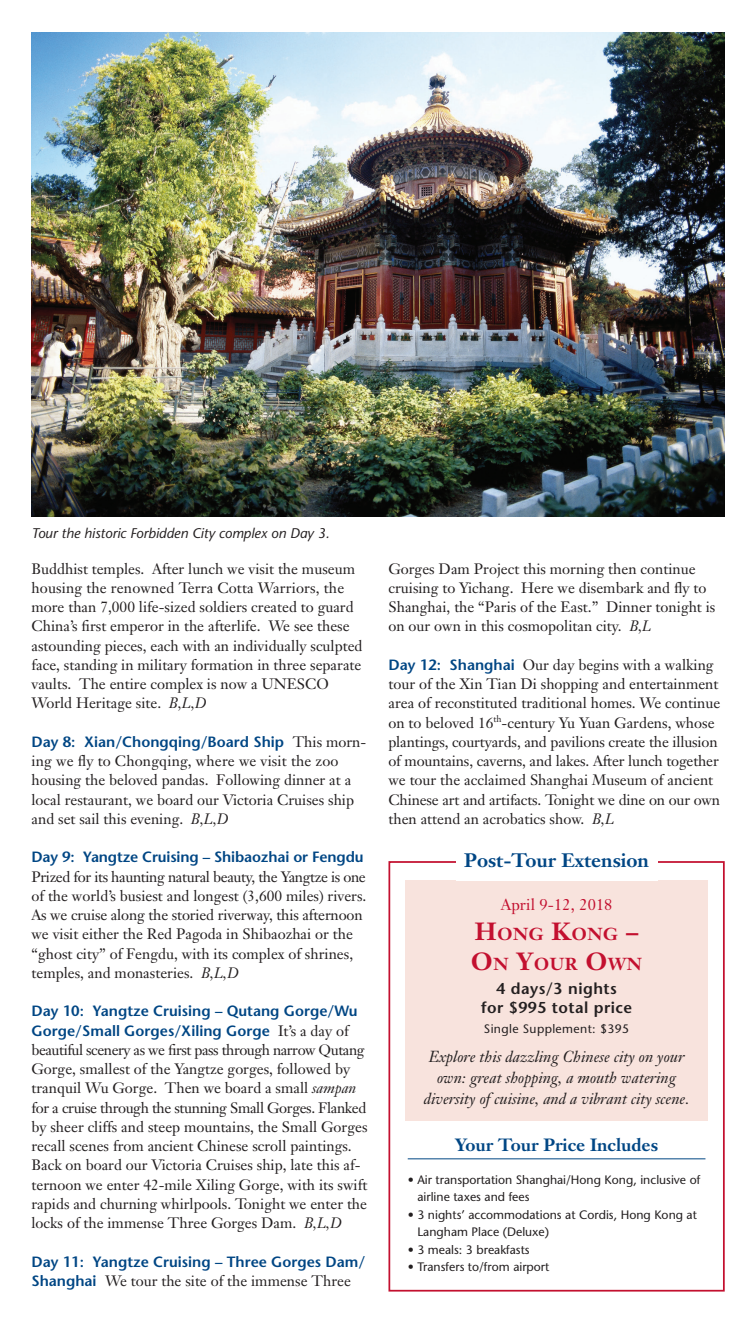
<style>
.page{position:relative;width:756px;height:1323px;background:#fff}
.page>*{position:absolute;margin:0;border:0;box-sizing:border-box;transform-origin:0 0}
.Extension_Header{font:700 19.25px "Janson Text";color:#004684}
.Includes_Subhead{font:700 17.5px "Janson Text";color:#004684}
.Tour_Title{font:700 17.15px/29.8px "Janson Text";letter-spacing:.045em;color:#c3102f}
.Description{font:italic 15.75px/21px "Janson Text";color:#231f20;text-align:center}
.Total_Price{font:600 15.75px/19.2px "Stone Sans";letter-spacing:.03em;color:#231f20;text-align:center}
.Dates{font:15.75px "Janson Text";letter-spacing:.01em;color:#c3102f}
.Body_Copy{font:14.88px/19.2px "Janson Text";color:#231f20}
.Body_Copy-2{font:600 14.88px/19.2px "Stone Sans";color:#004684}
.t1{font:italic 14px "Stone Sans";color:#231f20}
.Bullets{font:12.25px/17.5px "Stone Sans";color:#231f20}
.Single_Sup{font:12.25px "Stone Sans";letter-spacing:.03em;color:#231f20}
.s1{font-style:italic}
.s2{font-family:"Stone Sans";font-weight:600;color:#004684}
.s3{font-family:"Janson Text";font-weight:400;color:#231f20}
.s4{font-size:24.5px}
</style>
<div class="page">
<img style="left:32px;top:32px;width:692px;height:485px">
<svg style="left:388px;top:861px;width:337px;height:431px"></svg>
<div style="left:405px;top:880px;width:303px;height:241px;background:#f8e3dd"></div>
<div style="left:456px;top:851px;width:201px;height:30px;background:#fff"></div>
<p class="t1" style="left:32px;top:525px;width:300px">Tour the historic Forbidden City complex on Day 3.</p>
<p class="Body_Copy" style="left:32px;top:559px;width:333px">Buddhist temples. After lunch we visit the museum housing the renowned Terra Cotta Warriors, the more than 7,000 life-sized soldiers created to guard China’s first emperor in the afterlife. We see these astounding pieces, each with an individually sculpted face, standing in military formation in three separate vaults. The entire complex is now a UNESCO World Heritage site. <span class="s1">B,L,D</span></p>
<p class="Body_Copy" style="left:32px;top:732px;width:336px"><span class="s2">Day 8: Xian/Chongqing/Board Ship</span> This morn&shy;ing we fly to Chongqing, where we visit the zoo housing the beloved pandas. Following dinner at a local restaurant, we board our Victoria Cruises ship and set sail this evening. <span class="s1">B,L,D</span></p>
<p class="Body_Copy" style="left:32px;top:847px;width:336px"><span class="s2">Day 9: Yangtze Cruising – Shibaozhai or Fengdu </span>Prized for its haunting natural beauty, the Yangtze is one of the world’s busiest and longest (3,600 miles) rivers.<br>As we cruise along the storied riverway, this afternoon we visit either the Red Pagoda in Shibaozhai or the “ghost city” of Fengdu, with its complex of shrines, temples, and monasteries. <span class="s1">B,L,D</span></p>
<p class="Body_Copy" style="left:32px;top:1001px;width:338px"><span class="s2">Day 10: Yangtze Cruising – Qutang Gorge/Wu Gorge/Small Gorges/Xiling Gorge</span> It’s a day of beautiful scenery as we first pass through narrow Qutang Gorge, smallest of the Yangtze gorges, followed by tranquil Wu Gorge. Then we board a small <span class="s1">sampan </span>for a cruise through the stunning Small Gorges. Flanked by sheer cliffs and steep mountains, the Small Gorges recall scenes from ancient Chinese scroll paintings.<br>Back on board our Victoria Cruises ship, late this af&shy;ternoon we enter 42-mile Xiling Gorge, with its swift rapids and churning whirlpools. Tonight we enter the locks of the immense Three Gorges Dam. <span class="s1">B,L,D</span></p>
<p class="Body_Copy-2" style="left:32px;top:1252px;width:335px">Day 11: Yangtze Cruising – Three Gorges Dam/<br>Shanghai <span class="s3">We tour the site of the immense Three</span></p>
<p class="Body_Copy" style="left:388px;top:559px;width:328px">Gorges Dam Project this morning then continue cruising to Yichang. Here we disembark and fly to Shanghai, the “Paris of the East.” Dinner tonight is on our own in this cosmopolitan city. <span class="s1">B,L</span></p>
<p class="Body_Copy" style="left:388px;top:655px;width:333px"><span class="s2">Day 12: Shanghai</span> Our day begins with a walking tour of the Xin Tian Di shopping and entertainment area of reconstituted traditional homes. We continue on to beloved 16<sup>th</sup>-century Yu Yuan Gardens, whose plantings, courtyards, and pavilions create the illusion of mountains, caverns, and lakes. After lunch together we tour the acclaimed Shanghai Museum of ancient Chinese art and artifacts. Tonight we dine on our own then attend an acrobatics show. <span class="s1">B,L</span></p>
<p class="Extension_Header" style="left:464px;top:847px;width:186px">Post-Tour Extension</p>
<p class="Dates" style="left:501px;top:895px;width:113px">April 9-12, 2018</p>
<p class="Tour_Title" style="left:471px;top:919px;width:172px"><span class="s4">H</span>ONG <span class="s4">K</span>ONG <span class="s4">–<br>O</span>N <span class="s4">Y</span>OUR <span class="s4">O</span>WN</p>
<p class="Total_Price" style="left:481px;top:979px;width:153px">4 days/3 nights<br>for $995 total price</p>
<p class="Single_Sup" style="left:484px;top:1021px;width:147px">Single Supplement: $395</p>
<p class="Description" style="left:424px;top:1046px;width:267px">Explore this dazzling Chinese city on your own: great shopping, a mouth watering diversity of cuisine, and a vibrant city scene.</p>
<p class="Includes_Subhead" style="left:455px;top:1133px;width:205px">Your Tour Price Includes</p>
<p class="Bullets" style="left:417px;top:1171px;width:284px;text-indent:-10px">• Air transportation Shanghai/Hong Kong, inclusive of airline taxes and fees</p>
<p class="Bullets" style="left:417px;top:1206px;width:281px;text-indent:-10px">• 3 nights’ accommodations at Cordis, Hong Kong at<br>Langham Place (Deluxe)</p>
<p class="Bullets" style="left:408px;top:1241px;width:123px">• 3 meals: 3 breakfasts</p>
<p class="Bullets" style="left:408px;top:1258px;width:143px">• Transfers to/from airport</p>
</div>
